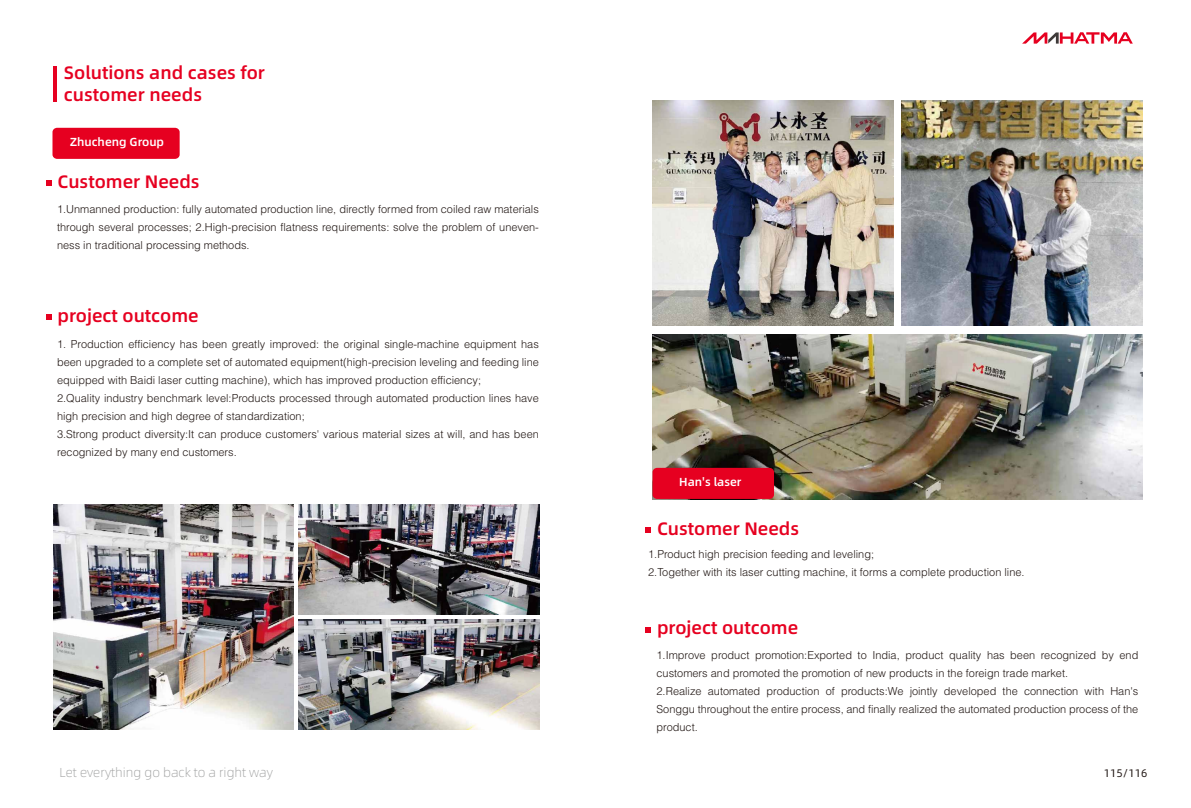
<style>
.page{position:relative;width:1191px;height:808px;background:#fff}
.page>*{position:absolute;margin:0;border:0;box-sizing:border-box;transform-origin:0 0}
.t1{font:500 18px "Alibaba Pu Hui Ti";color:#e60020}
.t2{font:500 18px/21.6px "Alibaba Pu Hui Ti";color:#e60021}
.t3{font:300 13px "Alibaba Pu Hui Ti";color:#9fa0a0}
.t4{font:500 11.7px "Alibaba Pu Hui Ti";color:#fff}
.t5{font:300 11px/18px "Helvetica";color:#221815}
.t6{font:11px "Alibaba Pu Hui Ti";color:#221815}
</style>
<div class="page">
<div style="left:52px;top:128px;width:128px;height:31px;background:#e60020"></div>
<svg style="left:46px;top:180px;width:6px;height:6px"></svg>
<svg style="left:46px;top:314px;width:6px;height:6px"></svg>
<svg style="left:645px;top:527px;width:6px;height:6px"></svg>
<svg style="left:645px;top:627px;width:6px;height:5px"></svg>
<img style="left:53px;top:505px;width:241px;height:224px">
<img style="left:299px;top:505px;width:240px;height:109px">
<img style="left:299px;top:620px;width:240px;height:110px">
<img style="left:652px;top:100px;width:241px;height:225px">
<img style="left:652px;top:334px;width:490px;height:165px">
<img style="left:902px;top:100px;width:240px;height:225px">
<div style="left:652px;top:468px;width:122px;height:31px;background:#e60020"></div>
<hr style="left:53px;top:66px;width:4px;height:36px;background:#e60021">
<svg style="left:1022px;top:32px;width:110px;height:12px"></svg>
<h1 class="t2" style="left:64px;top:61px;width:202px">Solutions and cases for customer needs</h1>
<p class="t4" style="left:70px;top:133px;width:96px">Zhucheng Group</p>
<h1 class="t1" style="left:58px;top:167px;width:144px">Customer Needs</h1>
<p class="t5" style="left:57px;top:200px;width:483px;text-align:justify">1.Unmanned production: fully automated production line, directly formed from coiled raw materials through several processes; 2.High-precision flatness requirements: solve the problem of uneven&shy;ness in traditional processing methods.</p>
<h1 class="t1" style="left:58px;top:301px;width:143px">project outcome</h1>
<p class="t5" style="left:57px;top:335px;width:483px">1. Production efficiency has been greatly improved: the original single-machine equipment has been upgraded to a complete set of automated equipment(high-precision leveling and feeding line equipped with Baidi laser cutting machine), which has improved production efficiency;<br>2.Quality industry benchmark level:Products processed through automated production lines have high precision and high degree of standardization;<br>3.Strong product diversity:It can produce customers' various material sizes at will, and has been recognized by many end customers.</p>
<p class="t3" style="left:60px;top:763px;width:215px">Let everything go back to a right way</p>
<p class="t4" style="left:679px;top:473px;width:64px">Han's laser</p>
<h1 class="t1" style="left:657px;top:514px;width:144px">Customer Needs</h1>
<p class="t5" style="left:648px;top:545px;width:378px">1.Product high precision feeding and leveling;<br>2.Together with its laser cutting machine, it forms a complete production line.</p>
<h1 class="t1" style="left:657px;top:614px;width:143px">project outcome</h1>
<p class="t5" style="left:656px;top:645px;width:483px">1.Improve product promotion:Exported to India, product quality has been recognized by end customers and promoted the promotion of new products in the foreign trade market.<br>2.Realize automated production of products:We jointly developed the connection with Han's Songgu throughout the entire process, and finally realized the automated production process of the product.</p>
<p class="t6" style="left:1103px;top:764px;width:45px">115/116</p>
</div>
